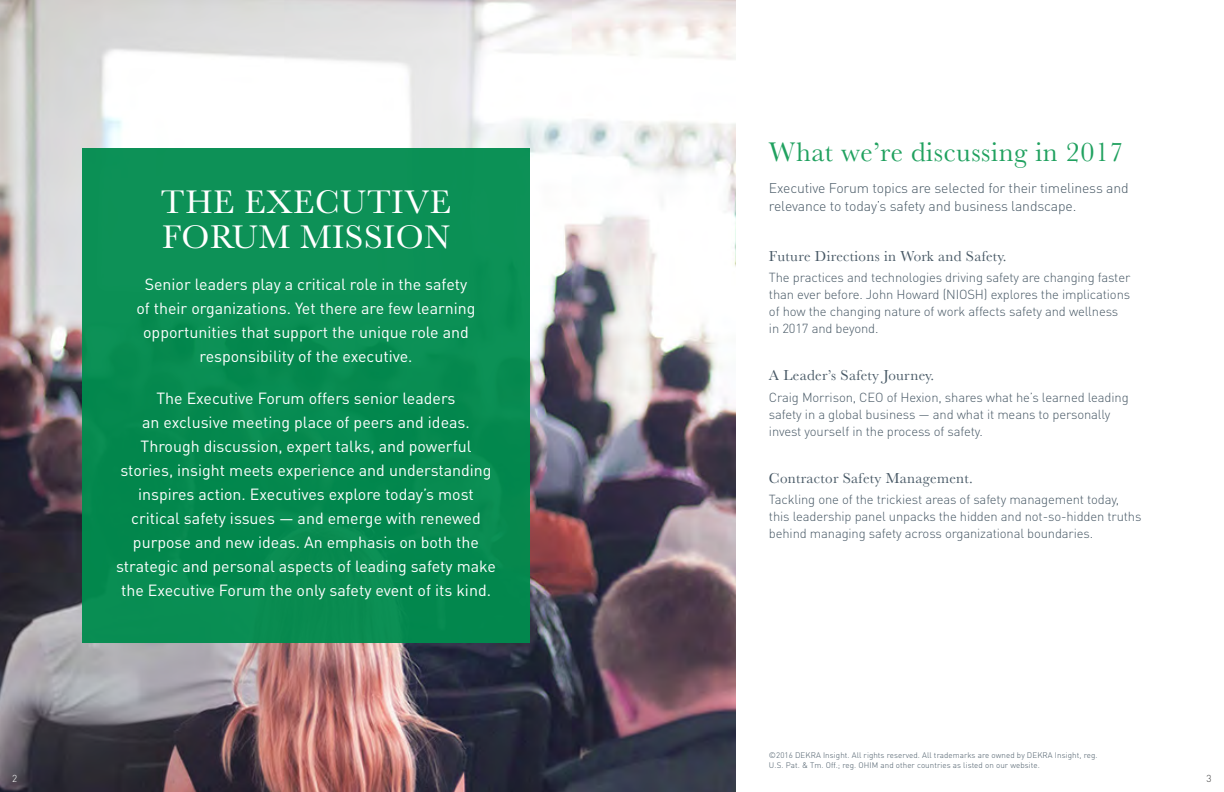
<style>
.page{position:relative;width:1224px;height:792px;background:#fff}
.page>*{position:absolute;margin:0;border:0;box-sizing:border-box;transform-origin:0 0}
.t1{font:34px/35px "Baskerville";letter-spacing:.02em;color:#fff}
.t2{font:28px "Baskerville";letter-spacing:.02em;color:#20a15f}
.t3{font:16px/24px "DIN";color:#fff;text-align:center}
.t4{font:15px "Baskerville";letter-spacing:.02em;color:#475865}
.t5{font:300 14px/18px "DINOT";letter-spacing:-.01em;color:#475865}
.t6{font:300 13px/17px "DINOT";letter-spacing:-.01em;color:#475865}
.t7{font:300 10px "DINOT";color:#fff}
.t8{font:300 10px "DINOT";color:#3e3e3f}
.t9{font:300 8px/10px "DINOT";letter-spacing:.01em;color:#475865}
</style>
<div class="page">
<img style="left:0;top:0;width:736px;height:792px">
<div style="left:82px;top:149px;width:448px;height:494px;background:#098d53"></div>
<p class="t1" style="left:161px;top:185px;width:292px">THE EXECUTIVE<br>FORUM MISSION</p>
<p class="t3" style="left:136px;top:272px;width:341px">Senior leaders play a critical role in the safety of their organizations. Yet there are few learning opportunities that support the unique role and responsibility of the executive.</p>
<p class="t3" style="left:116px;top:386px;width:381px">The Executive Forum offers senior leaders<br>an exclusive meeting place of peers and ideas.<br>Through discussion, expert talks, and powerful stories, insight meets experience and understanding inspires action. Executives explore today’s most critical safety issues — and emerge with renewed purpose and new ideas. An emphasis on both the strategic and personal aspects of leading safety make the Executive Forum the only safety event of its kind.</p>
<p class="t2" style="left:769px;top:134px;width:356px">What we’re discussing in 2017</p>
<p class="t5" style="left:769px;top:179px;width:361px">Executive Forum topics are selected for their timeliness and relevance to today’s safety and business landscape.</p>
<p class="t4" style="left:769px;top:246px;width:239px">Future Directions in Work and Safety.</p>
<p class="t6" style="left:769px;top:269px;width:363px">The practices and technologies driving safety are changing faster than ever before. John Howard (NIOSH) explores the implications of how the changing nature of work affects safety and wellness in 2017 and beyond.</p>
<p class="t4" style="left:769px;top:366px;width:167px">A Leader’s Safety Journey.</p>
<p class="t6" style="left:769px;top:388px;width:361px">Craig Morrison, CEO of Hexion, shares what he’s learned leading safety in a global business — and what it means to personally invest yourself in the process of safety.</p>
<p class="t4" style="left:769px;top:468px;width:206px">Contractor Safety Management.</p>
<p class="t6" style="left:769px;top:491px;width:374px">Tackling one of the trickiest areas of safety management today, this leadership panel unpacks the hidden and not-so-hidden truths behind managing safety across organizational boundaries.</p>
<p class="t9" style="left:769px;top:750px;width:330px">©2016 DEKRA Insight. All rights reserved. All trademarks are owned by DEKRA Insight, reg.<br>U.S. Pat. &amp; Tm. Off.; reg. OHIM and other countries as listed on our website.</p>
<p class="t7" style="left:12px;top:772px;width:7px">2</p>
<p class="t8" style="left:1207px;top:772px;width:7px">3</p>
</div>
